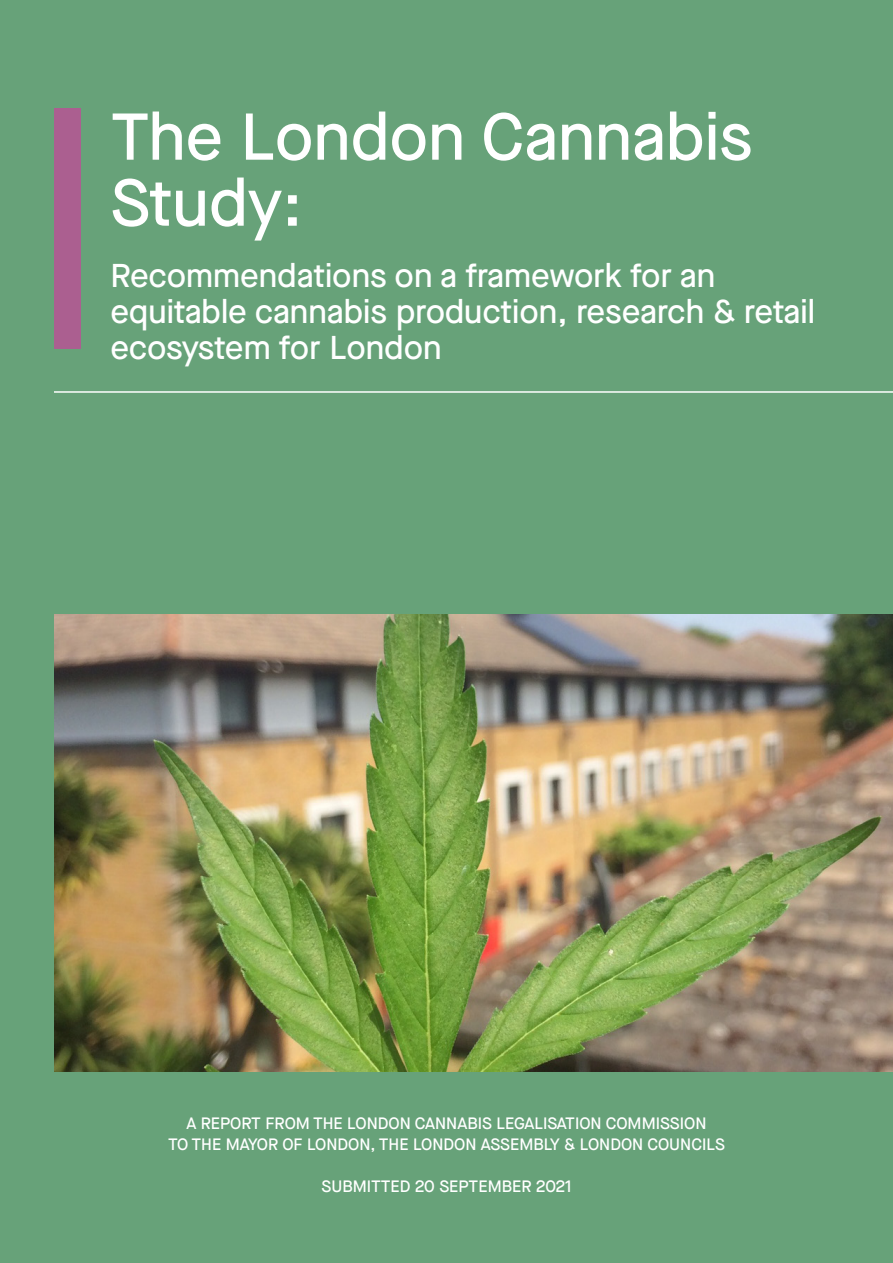
<style>
.page{position:relative;width:893px;height:1263px;background:#67a279}
.page>*{position:absolute;margin:0;border:0;box-sizing:border-box;transform-origin:0 0}
.t1{font:500 66px/66px "Maison Neue";color:#fff}
.t2{font:500 33px/36px "Maison Neue";color:#fff}
.body_copy{font:500 16.5px "Maison Neue";color:#fff}
</style>
<div class="page">
<hr style="left:54px;top:391px;width:839px;height:2px;background:#fff">
<div style="left:54px;top:108px;width:27px;height:241px;background:#ab5f90"></div>
<img style="left:54px;top:615px;width:839px;height:456px">
<p class="t1" style="left:111px;top:103px;width:643px">The London Cannabis<br>Study:</p>
<p class="t2" style="left:111px;top:257px;width:706px">Recommendations on a framework for an equitable cannabis production, research &amp; retail ecosystem for London</p>
<p class="body_copy" style="left:186px;top:1112px;width:522px">A REPORT FROM THE LONDON CANNABIS LEGALISATION COMMISSION</p>
<p class="body_copy" style="left:168px;top:1133px;width:558px">TO THE MAYOR OF LONDON, THE LONDON ASSEMBLY &amp; LONDON COUNCILS</p>
<p class="body_copy" style="left:321px;top:1175px;width:251px">SUBMITTED 20 SEPTEMBER 2021</p>
</div>
